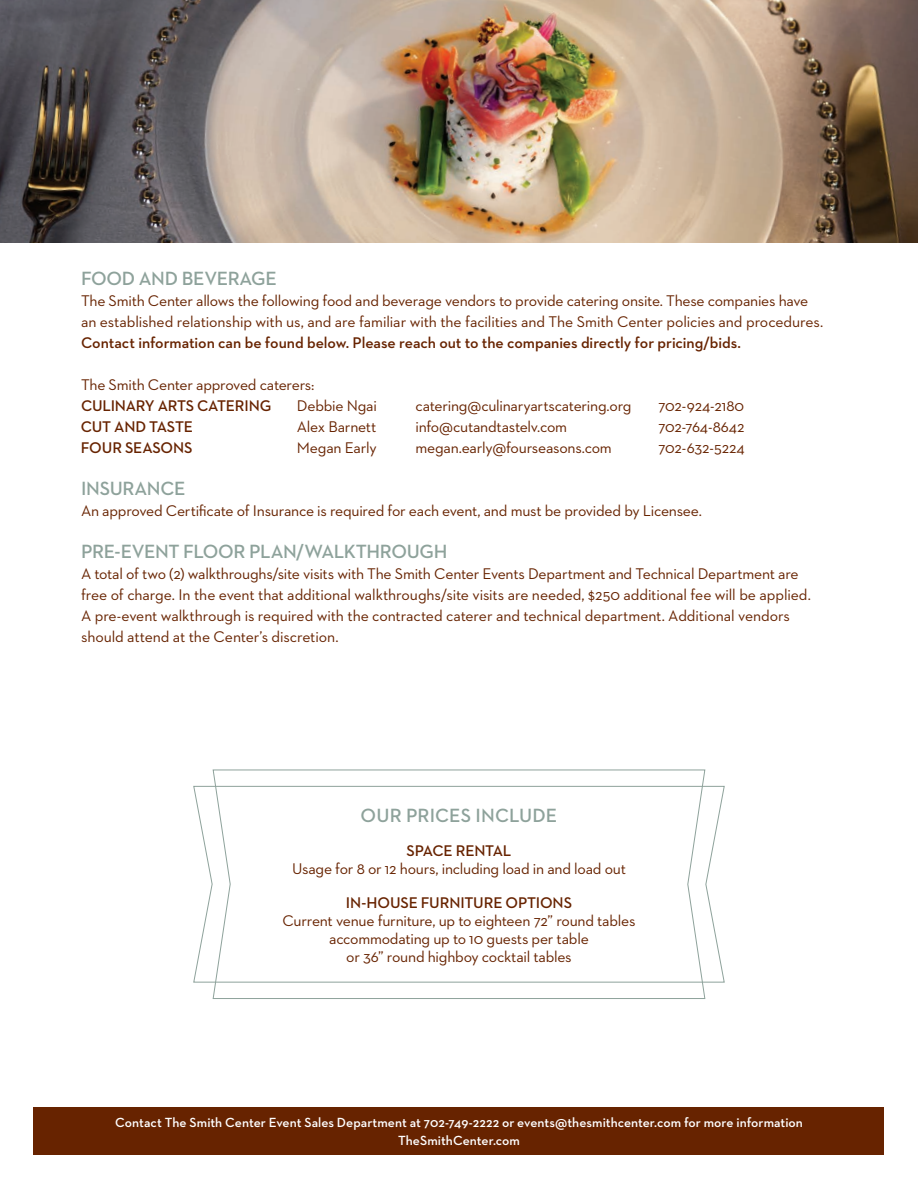
<style>
.page{position:relative;width:918px;height:1188px;background:#fff}
.page>*{position:absolute;margin:0;border:0;box-sizing:border-box;transform-origin:0 0}
.t1{font:600 19.5px "Neutraface 2 Text";letter-spacing:-.015em;color:#8ea29b}
.t2{font:600 19.5px "Neutraface 2 Text";letter-spacing:.005em;color:#8ea29b}
.t3{font:15.75px/21px "Neutraface 2 Text";letter-spacing:-.015em;color:#672300}
.t4{font:600 15.75px "Neutraface 2 Text";letter-spacing:-.005em;color:#672300}
.t5{font:600 13.5px/18px "Neutraface 2 Text";color:#fff;text-align:center}
</style>
<div class="page">
<svg style="left:193px;top:785px;width:532px;height:198px"></svg>
<img style="left:0;top:0;width:918px;height:243px">
<div style="left:34px;top:1107px;width:850px;height:47px;background:#672300"></div>
<svg style="left:212px;top:769px;width:494px;height:230px"></svg>
<p class="t1" style="left:81px;top:266px;width:197px">FOOD AND BEVERAGE</p>
<p class="t3" style="left:81px;top:290px;width:744px">The Smith Center allows the following food and beverage vendors to provide catering onsite. These companies have an established relationship with us, and are familiar with the facilities and The Smith Center policies and procedures.</p>
<p class="t4" style="left:81px;top:333px;width:662px">Contact information can be found below. Please reach out to the companies directly for pricing/bids.</p>
<p class="t3" style="left:81px;top:374px;width:235px">The Smith Center approved caterers:</p>
<p class="t4" style="left:81px;top:396px;width:192px">CULINARY ARTS CATERING</p>
<p class="t3" style="left:297px;top:395px;width:81px">Debbie Ngai</p>
<p class="t3" style="left:415px;top:395px;width:218px">catering@culinaryartscatering.org</p>
<p class="t3" style="left:658px;top:395px;width:87px">702-924-2180</p>
<p class="t4" style="left:81px;top:417px;width:113px">CUT AND TASTE</p>
<p class="t3" style="left:297px;top:416px;width:81px">Alex Barnett</p>
<p class="t3" style="left:415px;top:416px;width:153px">info@cutandtastelv.com</p>
<p class="t3" style="left:658px;top:416px;width:88px">702-764-8642</p>
<p class="t4" style="left:81px;top:438px;width:113px">FOUR SEASONS</p>
<p class="t3" style="left:297px;top:437px;width:81px">Megan Early</p>
<p class="t3" style="left:415px;top:437px;width:198px">megan.early@fourseasons.com</p>
<p class="t3" style="left:658px;top:437px;width:88px">702-632-5224</p>
<p class="t1" style="left:81px;top:476px;width:106px">INSURANCE</p>
<p class="t3" style="left:81px;top:500px;width:622px">An approved Certificate of Insurance is required for each event, and must be provided by Licensee.</p>
<p class="t1" style="left:81px;top:539px;width:368px">PRE-EVENT FLOOR PLAN/WALKTHROUGH</p>
<p class="t3" style="left:81px;top:563px;width:731px">A total of two (2) walkthroughs/site visits with The Smith Center Events Department and Technical Department are free of charge. In the event that additional walkthroughs/site visits are needed, $250 additional fee will be applied.<br>A pre-event walkthrough is required with the contracted caterer and technical department. Additional vendors should attend at the Center’s discretion.</p>
<p class="t2" style="left:361px;top:803px;width:198px">OUR PRICES INCLUDE</p>
<p class="t4" style="left:407px;top:841px;width:106px">SPACE RENTAL</p>
<p class="t3" style="left:292px;top:858px;width:335px">Usage for 8 or 12 hours, including load in and load out</p>
<p class="t4" style="left:346px;top:893px;width:228px">IN-HOUSE FURNITURE OPTIONS</p>
<p class="t3" style="left:282px;top:911px;width:355px;line-height:18px;text-align:center">Current venue furniture, up to eighteen 72” round tables accommodating up to 10 guests per table<br>or 36” round highboy cocktail tables</p>
<p class="t5" style="left:115px;top:1113px;width:689px">Contact The Smith Center Event Sales Department at 702-749-2222 or events@thesmithcenter.com for more information<br>TheSmithCenter.com</p>
</div>
